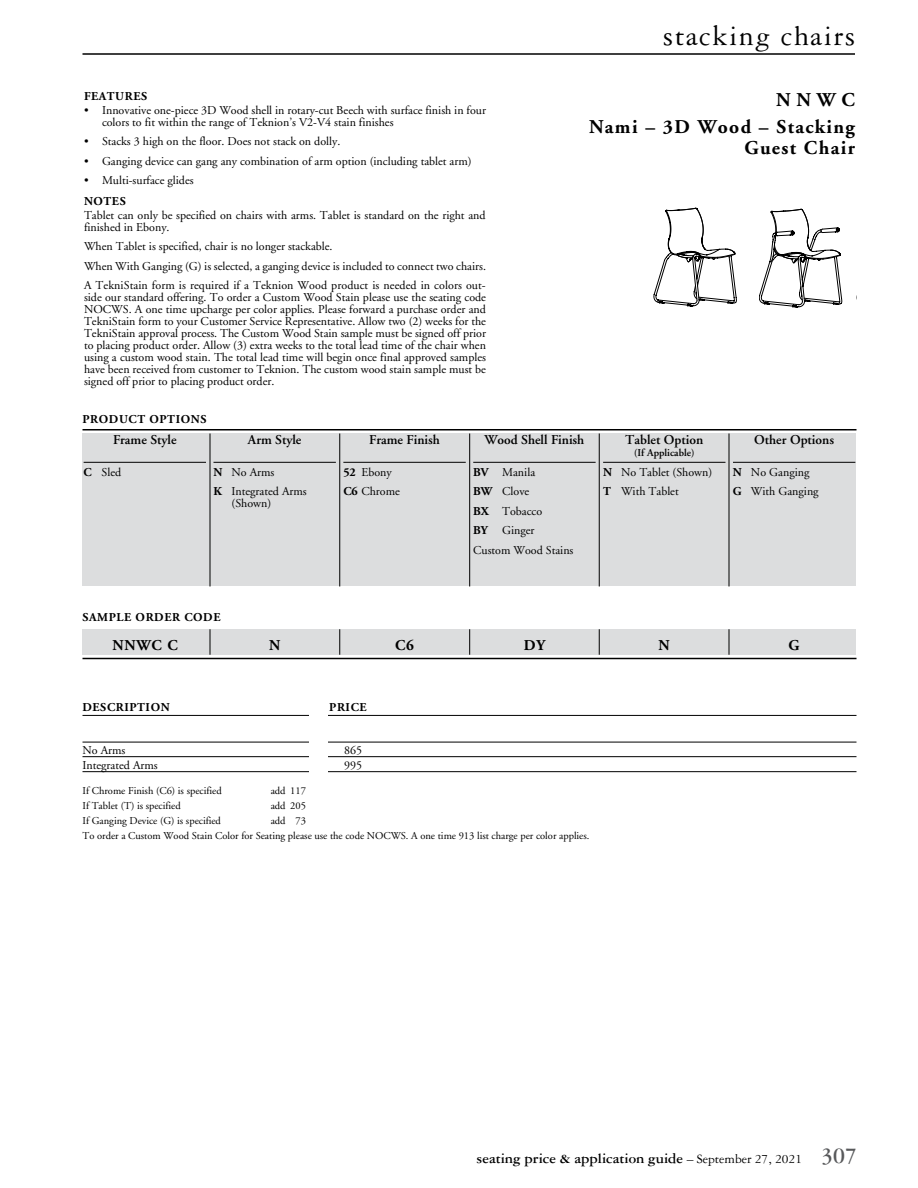
<style>
.page{position:relative;width:918px;height:1188px;background:#fff}
.page>*{position:absolute;margin:0;border:0;box-sizing:border-box;transform-origin:0 0}
.t1{font:30px "Garamond Three";letter-spacing:.05em;color:#000}
.t2{font:700 19.5px/27px "Adobe Garamond";letter-spacing:.07em;color:#000;text-align:right}
.t3{font:700 15px "Garamond Three";color:#000}
.t4{font:700 15px "Adobe Garamond";letter-spacing:.05em;color:#000}
.t5{font:600 13.5px "Adobe Garamond";color:#000}
.t6{font:12px/19.5px "Adobe Garamond";color:#000}
.t7{font:700 12px "Adobe Garamond";letter-spacing:.05em;color:#000}
.t8{font:10.5px/15px "Adobe Garamond";color:#000}
.t9{font:600 10.5px "Adobe Garamond";color:#000}
.s1{font-weight:700}
.s2{font-weight:400;font-size:13.5px}
.s3{font-size:24px;color:#58595b}
</style>
<div class="page">
<hr style="left:82px;top:53px;width:773px;height:2px;background:#000">
<hr style="left:82px;top:715px;width:774px;height:1px;background:#000">
<hr style="left:82px;top:742px;width:774px;height:1px;background:#000">
<hr style="left:82px;top:756px;width:774px;height:1px;background:#000">
<hr style="left:82px;top:771px;width:774px;height:1px;background:#000">
<div style="left:82px;top:434px;width:774px;height:152px;background:#dcddde"></div>
<hr style="left:84px;top:462px;width:122px;height:1px;background:#000">
<hr style="left:213px;top:462px;width:123px;height:1px;background:#000">
<hr style="left:343px;top:462px;width:123px;height:1px;background:#000">
<hr style="left:473px;top:462px;width:123px;height:1px;background:#000">
<hr style="left:603px;top:462px;width:122px;height:1px;background:#000">
<hr style="left:733px;top:462px;width:122px;height:1px;background:#000">
<hr style="left:82px;top:429px;width:774px;height:1px;background:#000">
<hr style="left:82px;top:658px;width:774px;height:1px;background:#000">
<div style="left:82px;top:629px;width:774px;height:26px;background:#dcddde"></div>
<svg style="left:210px;top:629px;width:1px;height:26px"></svg>
<svg style="left:339px;top:629px;width:1px;height:26px"></svg>
<hr style="left:210px;top:434px;width:1px;height:152px;background:#000">
<hr style="left:339px;top:433px;width:1px;height:153px;background:#000">
<hr style="left:729px;top:434px;width:1px;height:152px;background:#000">
<hr style="left:599px;top:433px;width:1px;height:153px;background:#000">
<hr style="left:469px;top:434px;width:1px;height:152px;background:#000">
<svg style="left:469px;top:629px;width:1px;height:26px"></svg>
<svg style="left:599px;top:629px;width:1px;height:26px"></svg>
<svg style="left:729px;top:629px;width:1px;height:26px"></svg>
<svg style="left:653px;top:208px;width:84px;height:98px"></svg>
<svg style="left:759px;top:209px;width:84px;height:99px"></svg>
<div style="left:309px;top:702px;width:19px;height:82px;background:#fff"></div>
<p class="t7" style="left:84px;top:90px;width:65px">FEATURES</p>
<p class="t6" style="left:102px;top:104px;width:385px;line-height:12px;text-indent:-18px">• Innovative one-piece 3D Wood shell in rotary-cut Beech with surface finish in four colors to fit within the range of Teknion’s V2-V4 stain finishes</p>
<p class="t6" style="left:84px;top:132px;width:256px">• Stacks 3 high on the floor. Does not stack on dolly.</p>
<p class="t6" style="left:84px;top:152px;width:389px">• Ganging device can gang any combination of arm option (including tablet arm)</p>
<p class="t6" style="left:84px;top:171px;width:111px">• Multi-surface glides</p>
<p class="t7" style="left:84px;top:195px;width:43px">NOTES</p>
<p class="t6" style="left:84px;top:209px;width:403px;line-height:12px">Tablet can only be specified on chairs with arms. Tablet is standard on the right and finished in Ebony.</p>
<p class="t6" style="left:84px;top:237px;width:403px">When Tablet is specified, chair is no longer stackable.<br>When With Ganging (G) is selected, a ganging device is included to connect two chairs.<br>A TekniStain form is required if a Teknion Wood product is needed in colors out-</p>
<p class="t6" style="left:84px;top:292px;width:404px;line-height:12px;text-align:justify">side our standard offering. To order a Custom Wood Stain please use the seating code NOCWS. A one time upcharge per color applies. Please forward a purchase order and TekniStain form to your Customer Service Representative. Allow two (2) weeks for the TekniStain approval process. The Custom Wood Stain sample must be signed off prior to placing product order. Allow (3) extra weeks to the total lead time of the chair when using a custom wood stain. The total lead time will begin once final approved samples have been received from customer to Teknion. The custom wood stain sample must be signed off prior to placing product order.</p>
<p class="t7" style="left:82px;top:412px;width:125px">PRODUCT OPTIONS</p>
<h1 class="t1" style="left:663px;top:20px;width:193px">stacking chairs</h1>
<h2 class="t2" style="left:589px;top:86px;width:267px">NNWC<br>Nami – 3D Wood – Stacking</h2>
<h2 class="t2" style="left:744px;top:134px;width:112px">Guest Chair</h2>
<p class="t5" style="left:113px;top:433px;width:65px">Frame Style</p>
<p class="t6" style="left:84px;top:463px;width:39px"><span class="s1">C</span> Sled</p>
<p class="t5" style="left:248px;top:433px;width:55px">Arm Style</p>
<p class="t6" style="left:213px;top:463px;width:95px"><span class="s1">N</span> No Arms<br><span class="s1">K</span> Integrated Arms</p>
<p class="t6" style="left:231px;top:494px;width:41px">(Shown)</p>
<p class="t5" style="left:369px;top:433px;width:72px">Frame Finish</p>
<p class="t6" style="left:343px;top:463px;width:58px"><span class="s1">52</span> Ebony<br><span class="s1">C6</span> Chrome</p>
<p class="t5" style="left:485px;top:433px;width:101px">Wood Shell Finish</p>
<p class="t6" style="left:473px;top:463px;width:102px"><span class="s1">BV</span> Manila<br><span class="s1">BW</span> Clove<br><span class="s1">BX</span> Tobacco<br><span class="s1">BY</span> Ginger<br>Custom Wood Stains</p>
<p class="t5" style="left:625px;top:433px;width:79px">Tablet Option</p>
<p class="t9" style="left:634px;top:447px;width:62px">(If Applicable)</p>
<p class="t6" style="left:603px;top:463px;width:111px"><span class="s1">N</span> No Tablet (Shown)<br><span class="s1">T</span> With Tablet</p>
<p class="t5" style="left:754px;top:433px;width:81px">Other Options</p>
<p class="t6" style="left:733px;top:463px;width:87px"><span class="s1">N</span> No Ganging<br><span class="s1">G</span> With Ganging</p>
<p class="t7" style="left:82px;top:610px;width:140px">SAMPLE ORDER CODE</p>
<p class="t4" style="left:113px;top:637px;width:67px">NNWC C</p>
<p class="t4" style="left:269px;top:637px;width:13px">N</p>
<p class="t4" style="left:395px;top:637px;width:20px">C6</p>
<p class="t4" style="left:524px;top:637px;width:23px">DY</p>
<p class="t4" style="left:659px;top:637px;width:13px">N</p>
<p class="t4" style="left:788px;top:637px;width:13px">G</p>
<p class="t7" style="left:82px;top:700px;width:89px">DESCRIPTION</p>
<p class="t7" style="left:329px;top:700px;width:39px">PRICE</p>
<p class="t6" style="left:82px;top:740px;width:45px">No Arms</p>
<p class="t6" style="left:344px;top:740px;width:19px">865</p>
<p class="t6" style="left:82px;top:755px;width:77px">Integrated Arms</p>
<p class="t6" style="left:344px;top:755px;width:19px">995</p>
<p class="t8" style="left:82px;top:783px;width:141px">If Chrome Finish (C6) is specified</p>
<p class="t8" style="left:271px;top:783px;width:37px">add 117</p>
<p class="t8" style="left:83px;top:798px;width:100px">If Tablet (T) is specified</p>
<p class="t8" style="left:271px;top:798px;width:37px">add 205</p>
<p class="t8" style="left:83px;top:813px;width:140px">If Ganging Device (G) is specified</p>
<p class="t8" style="left:83px;top:813px;width:507px;text-indent:188px">add 73<br>To order a Custom Wood Stain Color for Seating please use the code NOCWS. A one time 913 list charge per color applies.</p>
<p class="t3" style="left:477px;top:1150px;width:382px">seating price &amp; application guide <span class="s2">– September 27, 2021</span> <span class="s3">307</span></p>
</div>
